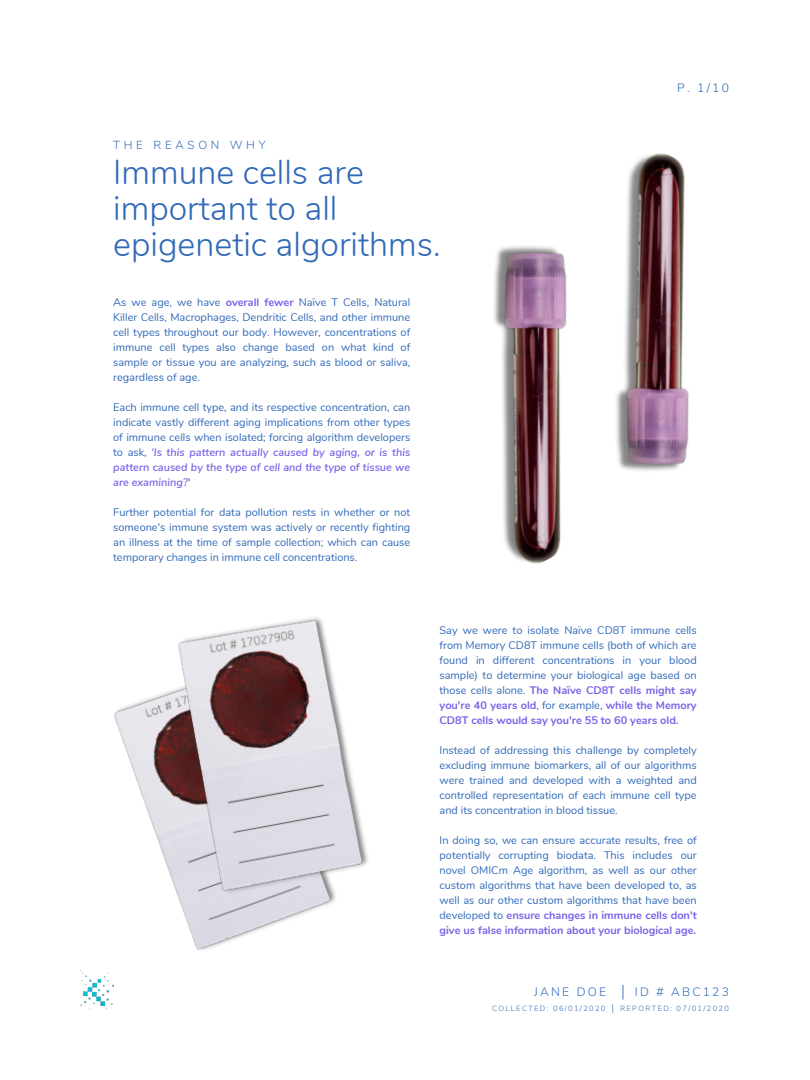
<style>
.page{position:relative;width:810px;height:1080px;background:#fff}
.page>*{position:absolute;margin:0;border:0;box-sizing:border-box;transform-origin:0 0}
.t1{font:300 33.94px/35.6px "Nunito";color:#3069b9}
.t2{font:300 12.12px "Nunito";letter-spacing:.18em;color:#3069b9}
.t3{font:300 11.62px "Nunito";letter-spacing:.32em;color:#3069b9}
.t4{font:10.94px/15px "Nunito";color:#3069b9;text-align:justify}
.t5{font:10.94px/15px "Nunito Sans";color:#3069b9;text-align:justify}
.t6{font:300 7.5px "Nunito";letter-spacing:.18em;color:#3069b9}
.s1{font-weight:700;color:#7a62e9}
.s2{color:#7a62e9}
.s3{font-style:italic;color:#7a62e9}
.s4{font-weight:600;font-style:italic;color:#7a62e9}
.s5{font-family:"Liberation Serif";font-weight:400}
</style>
<div class="page">
<img style="left:494px;top:255px;width:67px;height:309px">
<img style="left:497px;top:153px;width:192px;height:344px">
<img style="left:114px;top:690px;width:222px;height:260px">
<img style="left:173px;top:617px;width:195px;height:281px">
<img style="left:81px;top:972px;width:32px;height:37px">
<p class="t3" style="left:113px;top:137px;width:154px">THE REASON WHY</p>
<p class="t1" style="left:113px;top:155px;width:329px">Immune cells are important to all epigenetic algorithms.</p>
<p class="t4" style="left:113px;top:294px;width:299px">As we age, we have <span class="s1">overall fewer</span> Naïve T Cells, Natural Killer Cells, Macrophages, Dendritic Cells, and other immune cell types throughout our body<span class="s2">.</span> However, concentrations of immune cell types also change based on what kind of sample or tissue you are analyzing, such as blood or saliva, regardless of age.</p>
<p class="t5" style="left:113px;top:399px;width:299px">Each immune cell type, and its respective concentration, can indicate vastly different aging implications from other types of immune cells when isolated; forcing algorithm developers to ask, <span class="s3">'</span><span class="s4">Is this pattern actually caused by aging, or is this pattern caused by the type of cell and the type of tissue we are examining?'</span></p>
<p class="t4" style="left:113px;top:504px;width:299px">Further potential for data pollution rests in whether or not someone's immune system was actively or recently fighting an illness at the time of sample collection; which can cause temporary changes in immune cell concentrations.</p>
<p class="t2" style="left:677px;top:80px;width:53px">P. 1/10</p>
<p class="t4" style="left:440px;top:623px;width:259px">Say we were to isolate Naïve CD8T immune cells from Memory CD8T immune cells (both of which are found in different concentrations in your blood sample) to determine your biological age based on those cells alone. <span class="s1">The Naïve CD8T cells might say you're 40 years old</span>, for example, <span class="s1">while the Memory CD8T cells would say you're 55 to 60 years old.</span></p>
<p class="t4" style="left:440px;top:743px;width:259px">Instead of addressing this challenge by completely excluding immune biomarkers, all of our algorithms were trained and developed with a weighted and controlled representation of each immune cell type and its concentration in blood tissue.</p>
<p class="t4" style="left:440px;top:833px;width:259px">In doing so, we can ensure accurate results, free of potentially corrupting biodata. This includes our novel OMICm Age algorithm, as well as our other custom algorithms that have been developed to, as well as our other custom algorithms that have been developed to <span class="s1">ensure changes in immune cells don't give us false information about your biological age.</span></p>
<p class="t2" style="left:534px;top:984px;width:196px">JANE DOE <span class="s5">│</span> ID # ABC123</p>
<p class="t6" style="left:492px;top:1003px;width:238px">COLLECTED: 06/01/2020 <span class="s5">│</span> REPORTED: 07/01/2020</p>
</div>
